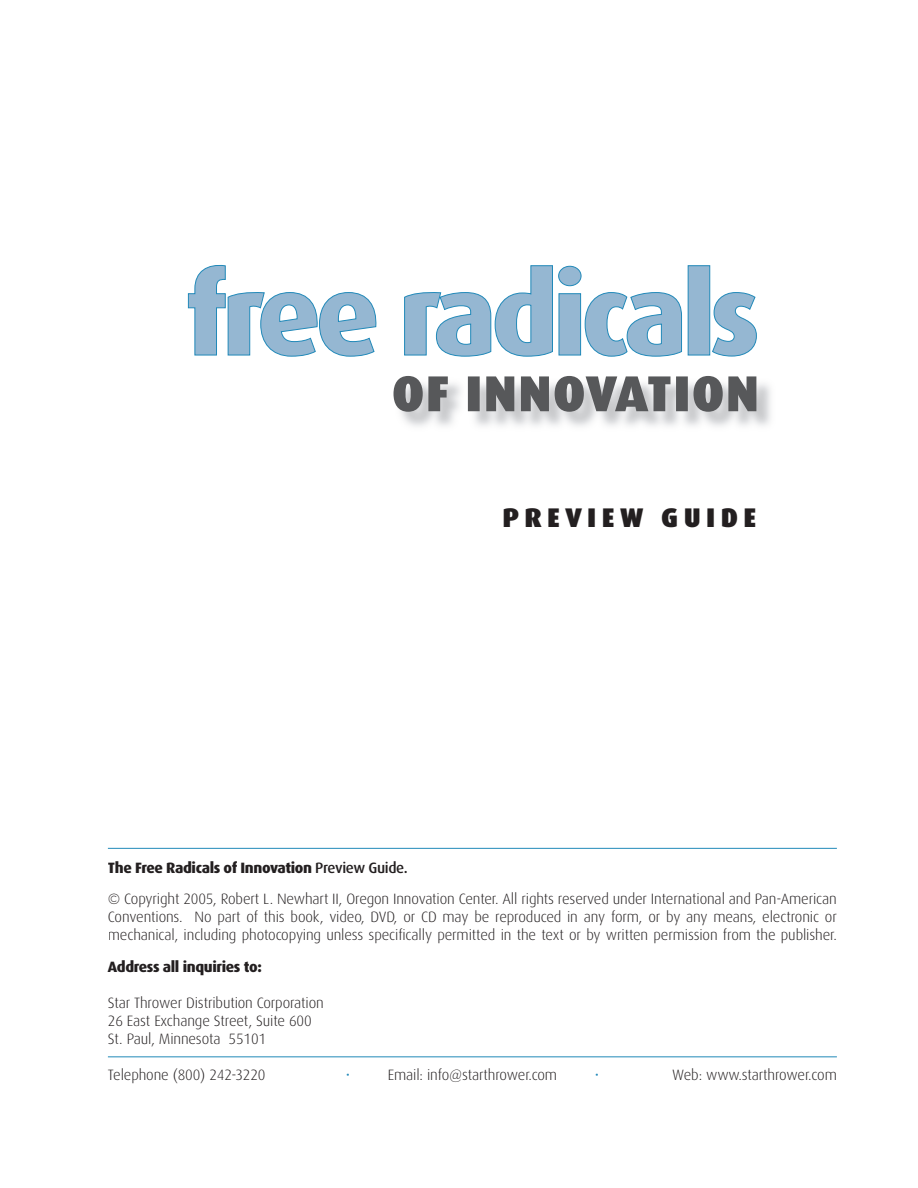
<style>
.page{position:relative;width:918px;height:1188px;background:#fff}
.page>*{position:absolute;margin:0;border:0;box-sizing:border-box;transform-origin:0 0}
.t1{font:900 27px "Dax";letter-spacing:.2em;color:#231f20}
.t2{font:300 15px/18px "Dax";letter-spacing:-.01em;color:#231f20}
.t3{font:800 15px "Dax";letter-spacing:-.025em;color:#231f20}
.t4{font:300 15px "Dax";color:#2189b9}
.s1{font-weight:800}
.s2{font-weight:500}
</style>
<div class="page">
<svg style="left:188px;top:265px;width:569px;height:92px"></svg>
<img style="left:400px;top:377px;width:371px;height:50px">
<svg style="left:394px;top:376px;width:362px;height:36px;background:#8c8d8f"></svg>
<hr style="left:108px;top:1057px;width:729px;height:1px;background:#2189b9">
<hr style="left:108px;top:848px;width:729px;height:1px;background:#2189b9">
<h1 class="t1" style="left:502px;top:506px;width:256px">PREVIEW GUIDE</h1>
<p class="t2" style="left:108px;top:853px;width:731px;line-height:31.5px"><span class="s1">The Free Radicals of Innovation</span> <span class="s2">Preview Guide.<br></span>© Copyright 2005, Robert L. Newhart II, Oregon Innovation Center. All rights reserved under International and Pan-American</p>
<p class="t2" style="left:108px;top:909px;width:731px">Conventions. No part of this book, video, DVD, or CD may be reproduced in any form, or by any means, electronic or mechanical, including photocopying unless specifically permitted in the text or by written permission from the publisher.</p>
<p class="t3" style="left:108px;top:960px;width:155px">Address all inquiries to:</p>
<p class="t2" style="left:108px;top:995px;width:217px">Star Thrower Distribution Corporation<br>26 East Exchange Street, Suite 600<br>St. Paul, Minnesota 55101</p>
<p class="t2" style="left:108px;top:1067px;width:159px">Telephone (800) 242-3220</p>
<p class="t4" style="left:346px;top:1068px;width:6px">•</p>
<p class="t2" style="left:388px;top:1067px;width:171px">Email: info@starthrower.com</p>
<p class="t4" style="left:595px;top:1068px;width:6px">•</p>
<p class="t2" style="left:672px;top:1067px;width:166px">Web: www.starthrower.com</p>
</div>
